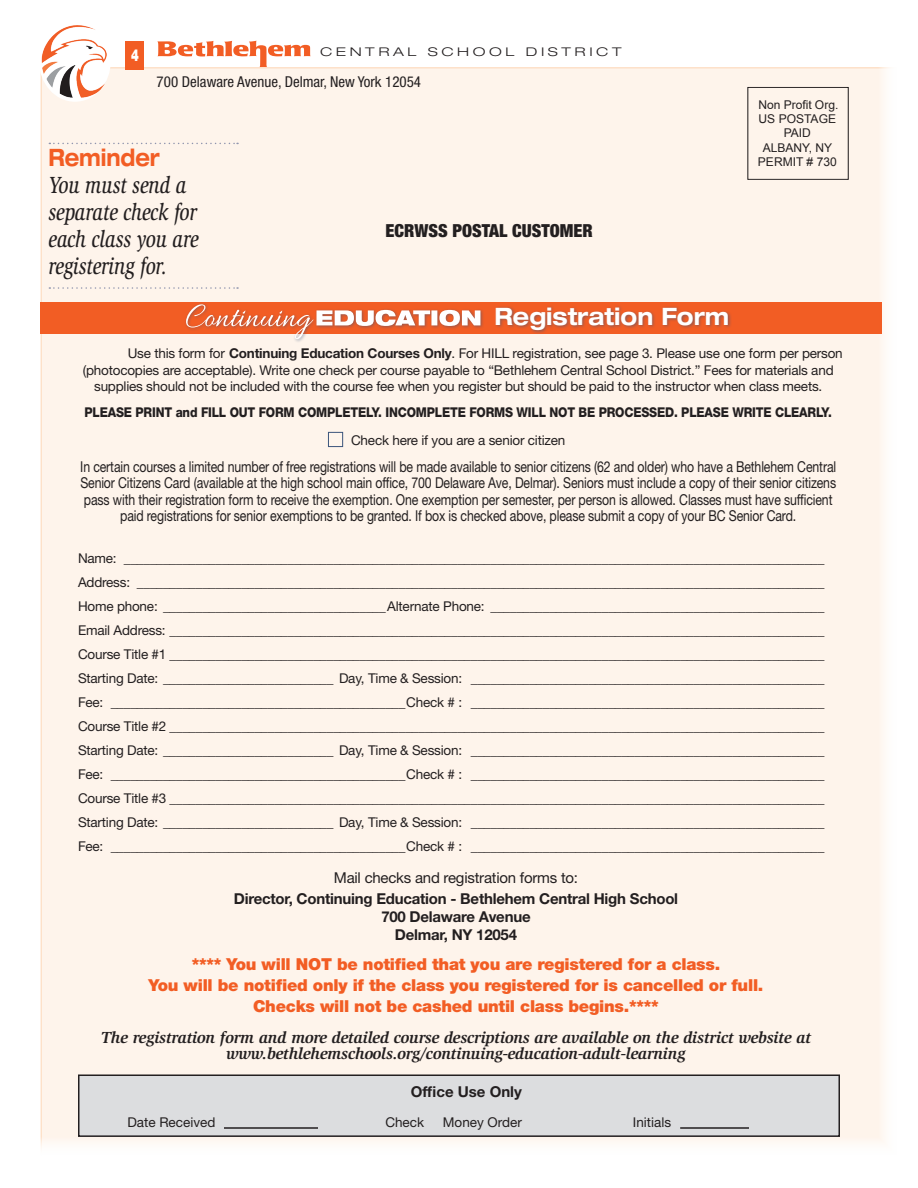
<style>
.page{position:relative;width:918px;height:1188px;background:#fff}
.page>*{position:absolute;margin:0;border:0;box-sizing:border-box;transform-origin:0 0}
.callout{font:italic 500 24px/27px "Slimbach Std";letter-spacing:-.005em;color:#231f20;scale:.8 1}
.Headline{font:700 expanded 24px "Helvetica Neue LT Std";color:#fff;scale:.9 1}
.subhead{font:900 condensed 18px "Helvetica Neue LT Std";color:#231f20}
.course_description{font:900 16.5px/21px "Helvetica Neue LT Std";letter-spacing:-.015em;color:#f25d24;text-align:center}
.course_description-2{font:italic 700 16.5px "Slimbach Std";letter-spacing:-.015em;color:#231f20}
.t1{font:900 16.5px "Helvetica Neue LT Std";color:#fff;scale:.7 1}
.course_description-3{font:15px/16.5px "Helvetica Neue LT Std";letter-spacing:-.01em;color:#231f20;text-align:center;scale:.82 1}
.course_description-4{font:700 15px/18px "Helvetica Neue LT Std";letter-spacing:-.015em;color:#231f20;text-align:center}
.t2{font:condensed 15px "Helvetica Neue LT Std";color:#231f20}
.course_description-5{font:15px "Helvetica Neue LT Std";letter-spacing:-.01em;color:#231f20}
.course{font:700 15px "Helvetica Neue LT Std";color:#231f20}
.course_description-6{font:13.5px/24px "Helvetica Neue LT Std";letter-spacing:-.015em;color:#231f20}
.Headline-2{font:13.5px "Helvetica Neue LT Std";letter-spacing:-.015em;color:#231f20}
.course_description-7{font:800 13.5px "Helvetica Neue LT Std";letter-spacing:-.015em;color:#231f20;scale:.89 1}
.course-2{font:13.5px "Helvetica Neue LT Std";color:#231f20}
.t3{font:12px/14.4px "Arial";color:#231f20;text-align:center}
.t4{font:300 expanded 12px "Helvetica Neue LT Std";letter-spacing:.24em;color:#231f20;scale:1.25 1}
.s1{font-family:"Helvetica Neue LT Std";font-weight:700;font-style:normal;font-stretch:expanded;color:#f25d24}
.s2{font-weight:700}
</style>
<div class="page">
<div style="left:40px;top:67px;width:859px;height:1090px;background:#fef4eb;border:2px solid #fde1c9"></div>
<div style="left:39px;top:20px;width:72px;height:82px;background:#fff;border-radius:50%"></div>
<img style="left:40px;top:25px;width:71px;height:73px">
<svg style="left:157px;top:41px;width:154px;height:26px"></svg>
<div style="left:126px;top:41px;width:18px;height:28px;background:#f25d24"></div>
<div style="left:40px;top:302px;width:842px;height:31px;background:#f25d24"></div>
<div style="left:79px;top:1075px;width:760px;height:61px;background:#dcdddf"></div>
<div style="left:78px;top:1074px;width:762px;height:63px;border:2px solid #231f20"></div>
<hr style="left:224px;top:1127px;width:94px;height:2px;background:#231f20">
<hr style="left:680px;top:1127px;width:69px;height:2px;background:#231f20">
<div style="left:328px;top:432px;width:15px;height:15px;border:1px solid #3b547b"></div>
<div style="left:184px;top:302px;width:301px;height:41px;background:#3b547b;opacity:.5"></div>
<svg style="left:186px;top:304px;width:294px;height:35px"></svg>
<div style="left:495px;top:305px;width:237px;height:29px;background:#3b547b;opacity:.5"></div>
<svg style="left:49px;top:143px;width:189px;height:1px"></svg>
<svg style="left:49px;top:287px;width:189px;height:2px"></svg>
<div style="left:748px;top:87px;width:101px;height:93px;border:1px solid #231f20"></div>
<p class="t1" style="left:131px;top:45px;width:13px">4</p>
<p class="t4" style="left:320px;top:45px;width:243px">CENTRAL SCHOOL DISTRICT</p>
<p class="t2" style="left:157px;top:73px;width:266px">700 Delaware Avenue, Delmar, New York 12054</p>
<p class="callout" style="left:49px;top:144px;width:189px"><span class="s1">Reminder<br></span>You must send a separate check for each class you are registering for.</p>
<p class="subhead" style="left:386px;top:220px;width:209px">ECRWSS POSTAL CUSTOMER</p>
<p class="Headline" style="left:495px;top:301px;width:262px">Registration Form</p>
<p class="t3" style="left:758px;top:97px;width:82px">Non Profit Org.<br>US POSTAGE<br>PAID<br>ALBANY, NY<br>PERMIT # 730</p>
<p class="Headline-2" style="left:128px;top:346px;width:717px">Use this form for <span class="s2">Continuing Education Courses Only</span>. For HILL registration, see page 3. Please use one form per person</p>
<p class="Headline-2" style="left:83px;top:362px;width:752px">(photocopies are acceptable). Write one check per course payable to “Bethlehem Central School District.” Fees for materials and</p>
<p class="Headline-2" style="left:94px;top:379px;width:730px">supplies should not be included with the course fee when you register but should be paid to the instructor when class meets.</p>
<p class="course_description-7" style="left:85px;top:404px;width:841px">PLEASE PRINT and FILL OUT FORM COMPLETELY. INCOMPLETE FORMS WILL NOT BE PROCESSED. PLEASE WRITE CLEARLY.</p>
<p class="course_description-6" style="left:351px;top:428px;width:216px">Check here if you are a senior citizen</p>
<p class="course_description-3" style="left:80px;top:458px;width:923px">In certain courses a limited number of free registrations will be made available to senior citizens (62 and older) who have a Bethlehem Central Senior Citizens Card (available at the high school main office, 700 Delaware Ave, Delmar). Seniors must include a copy of their senior citizens pass with their registration form to receive the exemption. One exemption per semester, per person is allowed. Classes must have sufficient paid registrations for senior exemptions to be granted. If box is checked above, please submit a copy of your BC Senior Card.</p>
<p class="course_description-6" style="left:78px;top:546px;width:748px">Name: ___________________________________________________________________________________________________________<br>Address: _________________________________________________________________________________________________________</p>
<p class="course_description-6" style="left:78px;top:594px;width:748px">Home phone: __________________________________Alternate Phone: ___________________________________________________<br>Email Address: ____________________________________________________________________________________________________</p>
<p class="course_description-6" style="left:78px;top:642px;width:748px">Course Title #1 ____________________________________________________________________________________________________</p>
<p class="course_description-6" style="left:78px;top:666px;width:748px">Starting Date: __________________________ Day, Time &amp; Session: ______________________________________________________<br>Fee: _____________________________________________Check # : ______________________________________________________</p>
<p class="course_description-6" style="left:78px;top:714px;width:748px">Course Title #2 ____________________________________________________________________________________________________</p>
<p class="course_description-6" style="left:78px;top:738px;width:748px">Starting Date: __________________________ Day, Time &amp; Session: ______________________________________________________<br>Fee: _____________________________________________Check # : ______________________________________________________</p>
<p class="course_description-6" style="left:78px;top:786px;width:748px">Course Title #3 ____________________________________________________________________________________________________</p>
<p class="course_description-6" style="left:78px;top:810px;width:748px">Starting Date: __________________________ Day, Time &amp; Session: ______________________________________________________<br>Fee: _____________________________________________Check # : ______________________________________________________</p>
<p class="course_description-5" style="left:334px;top:868px;width:246px">Mail checks and registration forms to:</p>
<p class="course_description-4" style="left:234px;top:889px;width:446px">Director, Continuing Education - Bethlehem Central High School<br>700 Delaware Avenue<br>Delmar, NY 12054</p>
<p class="course_description" style="left:149px;top:953px;width:616px">**** You will NOT be notified that you are registered for a class.<br>You will be notified only if the class you registered for is cancelled or full.<br>Checks will not be cashed until class begins.****</p>
<p class="course_description-2" style="left:101px;top:1028px;width:712px">The registration form and more detailed course descriptions are available on the district website at</p>
<p class="course_description-2" style="left:226px;top:1044px;width:461px">www.bethlehemschools.org/continuing-education-adult-learning</p>
<p class="course" style="left:411px;top:1083px;width:113px">Office Use Only</p>
<p class="course-2" style="left:127px;top:1115px;width:90px">Date Received</p>
<p class="course-2" style="left:385px;top:1115px;width:40px">Check</p>
<p class="course-2" style="left:443px;top:1115px;width:81px">Money Order</p>
<p class="course-2" style="left:633px;top:1115px;width:40px">Initials</p>
</div>
